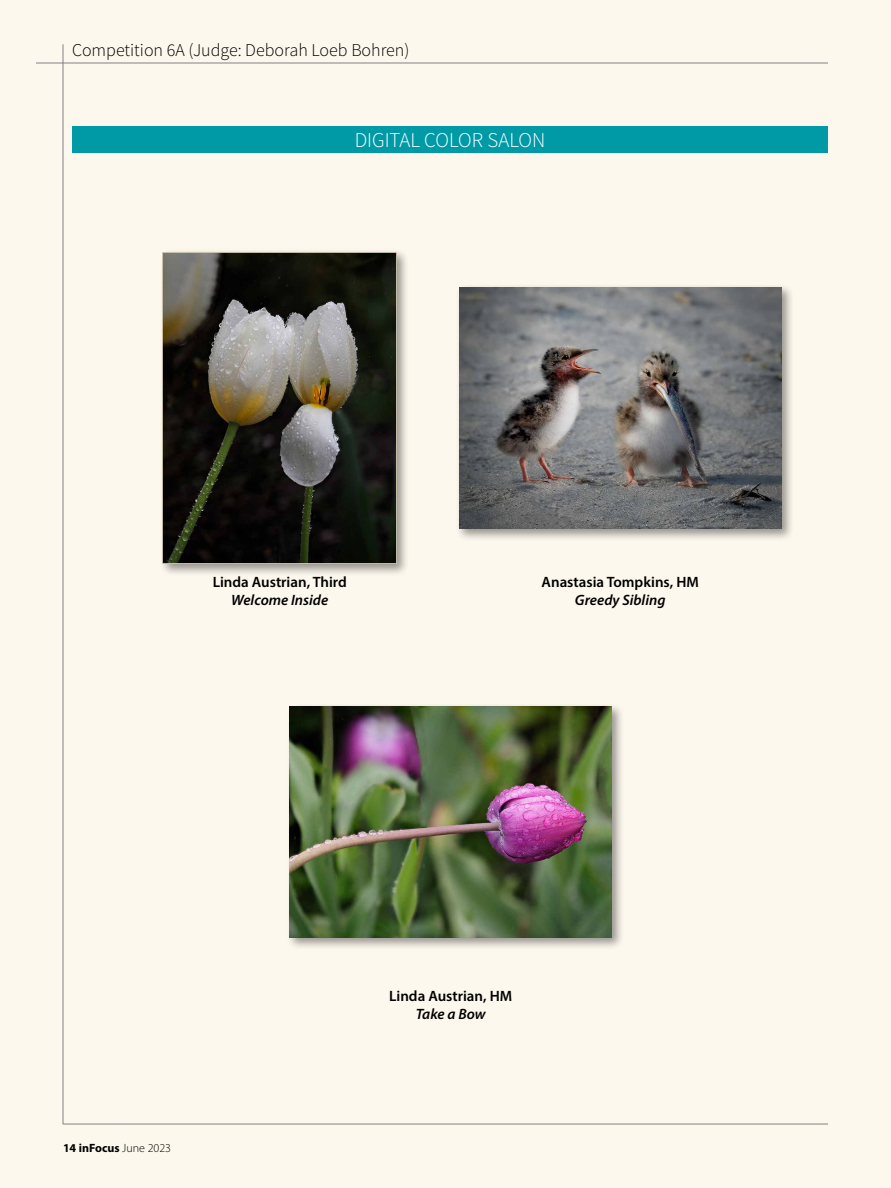
<style>
.page{position:relative;width:891px;height:1188px;background:#fdf8ee}
.page>*{position:absolute;margin:0;border:0;box-sizing:border-box;transform-origin:0 0}
.t1{font:300 21px "Source Sans Pro";color:#fff}
.t2{font:300 18px "Source Sans Pro";color:#000}
.t3{font:600 15px "Myriad Pro";color:#000}
.t4{font:italic 600 15px "Myriad Pro";color:#000}
.t5{font:700 12px "Myriad Pro";color:#000}
.s1{font-weight:300}
</style>
<div class="page">
<hr style="left:36px;top:63px;width:792px;height:1px;background:#808285">
<hr style="left:63px;top:44px;width:1px;height:1080px;background:#808285">
<hr style="left:63px;top:1124px;width:765px;height:1px;background:#808285">
<div style="left:159px;top:248px;width:251px;height:329px;background:#000;opacity:.4"></div>
<img style="left:163px;top:252px;width:234px;height:312px">
<div style="left:455px;top:283px;width:339px;height:258px;background:#000;opacity:.4"></div>
<img style="left:459px;top:287px;width:323px;height:242px">
<div style="left:286px;top:703px;width:338px;height:247px;background:#000;opacity:.4"></div>
<img style="left:290px;top:706px;width:322px;height:232px">
<div style="left:72px;top:126px;width:756px;height:27px;background:#009aa7"></div>
<p class="t2" style="left:72px;top:39px;width:339px">Competition 6A (Judge: Deborah Loeb Bohren)</p>
<h1 class="t1" style="left:355px;top:127px;width:192px">DIGITAL COLOR SALON</h1>
<p class="t3" style="left:213px;top:573px;width:136px">Linda Austrian, Third</p>
<p class="t4" style="left:231px;top:591px;width:98px">Welcome Inside</p>
<p class="t3" style="left:542px;top:573px;width:159px">Anastasia Tompkins, HM</p>
<p class="t4" style="left:575px;top:591px;width:92px">Greedy Sibling</p>
<p class="t5" style="left:63px;top:1140px;width:110px">14 inFocus <span class="s1">June 2023</span></p>
<p class="t3" style="left:389px;top:987px;width:125px">Linda Austrian, HM</p>
<p class="t4" style="left:416px;top:1005px;width:71px">Take a Bow</p>
</div>
